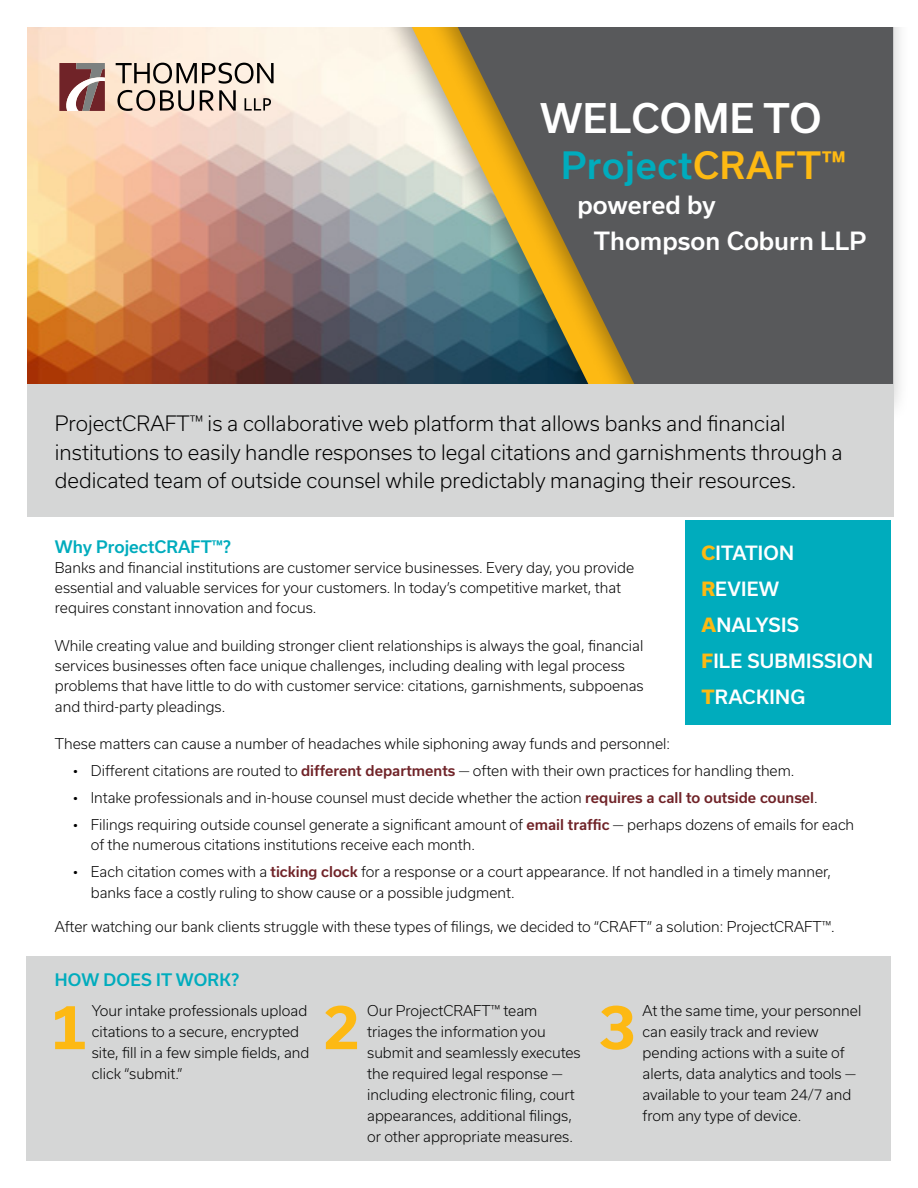
<style>
.page{position:relative;width:918px;height:1188px;background:#fff}
.page>*{position:absolute;margin:0;border:0;box-sizing:border-box;transform-origin:0 0}
.t1{font:700 58.5px "Usual";color:#fdb913}
.t2{font:500 39px "Usual";letter-spacing:.015em;color:#fff}
.t3{font:500 36px "Usual";letter-spacing:.02em;color:#00acbd}
.t4{font:500 24px/36px "Usual";color:#fff}
.t5{font:300 20.25px/28.5px "Usual";color:#000}
.t6{font:500 18.75px/36px "Usual";letter-spacing:.015em;color:#fff}
.t7{font:500 16.5px "Usual";color:#00acbd}
.t8{font:300 14.25px/21px "Usual";color:#000}
.s1{color:#fdb913}
.s2{font-weight:500;color:#702328}
.s3{font-weight:800;color:#fdb913}
</style>
<div class="page">
<div style="left:27px;top:957px;width:864px;height:204px;background:#d5d6d6"></div>
<div style="left:686px;top:520px;width:205px;height:205px;background:#00acbd"></div>
<img style="left:28px;top:27px;width:328px;height:357px">
<div style="left:356px;top:0;width:516px;height:427px;background:#000;opacity:.35"></div>
<div style="left:402px;top:0;width:508px;height:427px;background:#000;opacity:.35"></div>
<svg style="left:444px;top:27px;width:449px;height:357px;background:#66665a"></svg>
<svg style="left:117px;top:90px;width:154px;height:21px;background:#b9ab9f"></svg>
<svg style="left:116px;top:63px;width:158px;height:21px;background:#b0a59a"></svg>
<svg style="left:59px;top:63px;width:46px;height:48px;background:#8d6062"></svg>
<div style="left:3px;top:0;width:915px;height:27px;background:#fff"></div>
<div style="left:27px;top:384px;width:866px;height:132px;background:#d5d6d6"></div>
<h2 class="t2" style="left:540px;top:96px;width:283px">WELCOME TO</h2>
<h3 class="t3" style="left:561px;top:145px;width:286px">Project<span class="s1">CRAFT™</span></h3>
<h3 class="t4" style="left:594px;top:187px;width:274px;text-indent:-16px">powered by<br>Thompson Coburn LLP</h3>
<p class="t5" style="left:55px;top:410px;width:789px">ProjectCRAFT™ is a collaborative web platform that allows banks and financial institutions to easily handle responses to legal citations and garnishments through a dedicated team of outside counsel while predictably managing their resources.</p>
<p class="t7" style="left:55px;top:537px;width:178px">Why ProjectCRAFT™?</p>
<p class="t8" style="left:55px;top:557px;width:581px;line-height:20.2px">Banks and financial institutions are customer service businesses. Every day, you provide essential and valuable services for your customers. In today’s competitive market, that requires constant innovation and focus.</p>
<p class="t8" style="left:55px;top:636px;width:590px;line-height:20.2px">While creating value and building stronger client relationships is always the goal, financial services businesses often face unique challenges, including dealing with legal process problems that have little to do with customer service: citations, garnishments, subpoenas and third-party pleadings.</p>
<p class="t8" style="left:55px;top:733px;width:617px">These matters can cause a number of headaches while siphoning away funds and personnel:</p>
<p class="t8" style="left:73px;top:760px;width:723px">• Different citations are routed to <span class="s2">different departments</span> — often with their own practices for handling them.</p>
<p class="t8" style="left:73px;top:787px;width:747px">• Intake professionals and in-house counsel must decide whether the action <span class="s2">requires a call to outside counsel</span>.</p>
<p class="t8" style="left:91px;top:815px;width:765px;line-height:20.2px;text-indent:-18px">• Filings requiring outside counsel generate a significant amount of <span class="s2">email traffic</span> — perhaps dozens of emails for each of the numerous citations institutions receive each month.</p>
<p class="t8" style="left:91px;top:862px;width:742px;line-height:20.2px;text-indent:-18px">• Each citation comes with a <span class="s2">ticking clock</span> for a response or a court appearance. If not handled in a timely manner, banks face a costly ruling to show cause or a possible judgment.</p>
<p class="t8" style="left:55px;top:916px;width:781px">After watching our bank clients struggle with these types of filings, we decided to “CRAFT” a solution: ProjectCRAFT™.</p>
<p class="t7" style="left:55px;top:971px;width:186px">HOW DOES IT WORK?</p>
<h3 class="t6" style="left:702px;top:535px;width:173px"><span class="s3">C</span>ITATION<br><span class="s3">R</span>EVIEW<br><span class="s3">A</span>NALYSIS<br><span class="s3">F</span>ILE SUBMISSION<br><span class="s3">T</span>RACKING</h3>
<p class="t8" style="left:92px;top:1000px;width:219px">Your intake professionals upload citations to a secure, encrypted site, fill in a few simple fields, and click “submit.”</p>
<p class="t8" style="left:367px;top:1000px;width:215px">Our ProjectCRAFT™ team triages the information you submit and seamlessly executes the required legal response — including electronic filing, court appearances, additional filings, or other appropriate measures.</p>
<p class="t8" style="left:643px;top:1000px;width:220px">At the same time, your personnel can easily track and review pending actions with a suite of alerts, data analytics and tools — available to your team 24/7 and from any type of device.</p>
<h1 class="t1" style="left:49px;top:994px;width:40px">1</h1>
<h1 class="t1" style="left:322px;top:994px;width:40px">2</h1>
<h1 class="t1" style="left:598px;top:994px;width:40px">3</h1>
</div>
